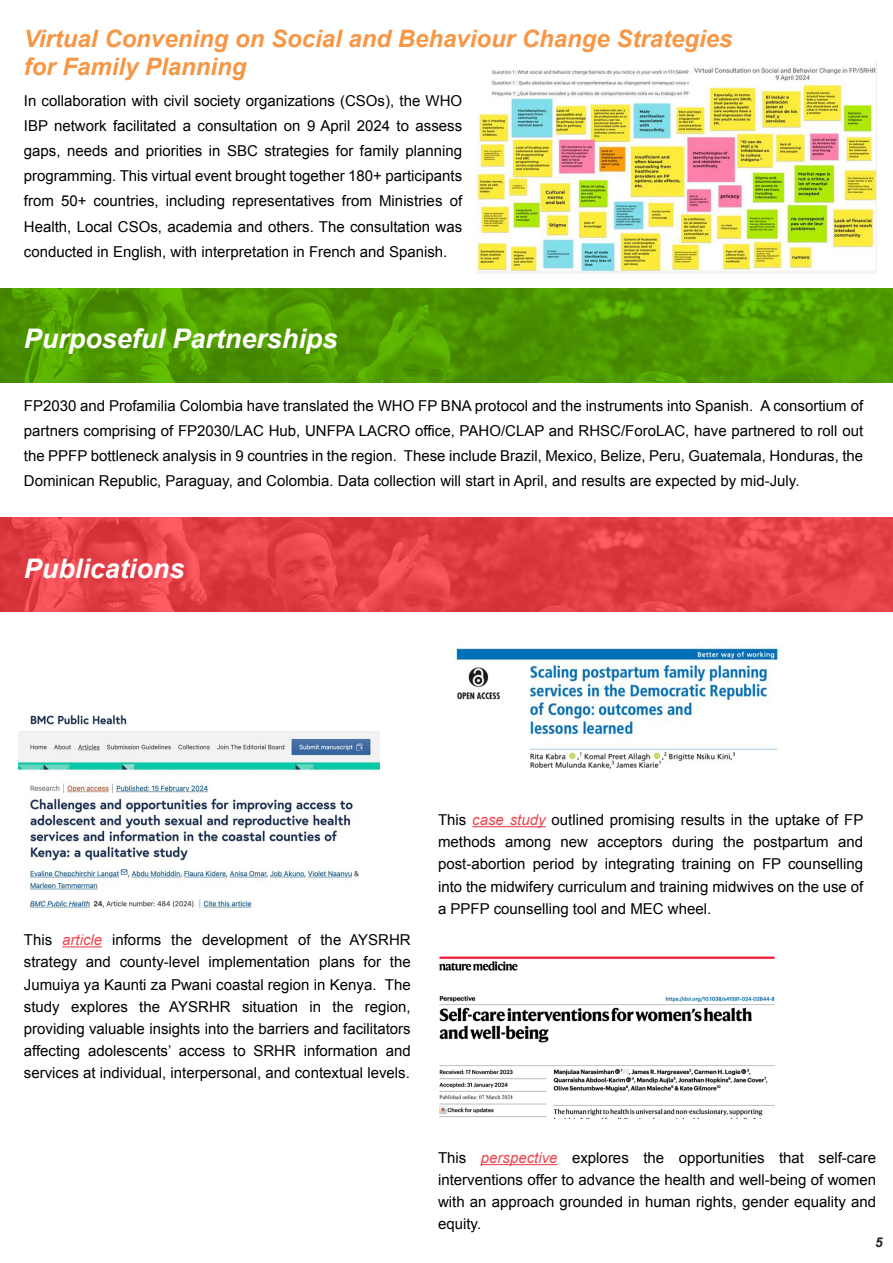
<style>
.page{position:relative;width:893px;height:1263px;background:#fff}
.page>*{position:absolute;margin:0;border:0;box-sizing:border-box;transform-origin:0 0}
.t1{font:italic 700 27px "Arial";color:#fff}
.t2{font:italic 700 24px/28.2px "Arial";color:#f79645}
.t3{font:15px/22.2px "Arial";color:#000;text-align:justify}
.t4{font:italic 700 13.5px "Arial";color:#1e1e1e}
.s1{font-style:italic;color:#eb474f}
</style>
<div class="page">
<svg style="left:0;top:288px;width:893px;height:94px;background:#4e9900"></svg>
<svg style="left:0;top:518px;width:893px;height:94px;background:#e33f47"></svg>
<hr style="left:62px;top:946px;width:40px;height:1px;background:#eb474f">
<hr style="left:481px;top:1164px;width:77px;height:1px;background:#eb474f">
<hr style="left:472px;top:826px;width:74px;height:1px;background:#eb474f">
<img style="left:18px;top:712px;width:362px;height:196px">
<img style="left:478px;top:66px;width:398px;height:208px">
<img style="left:455px;top:646px;width:323px;height:123px">
<img style="left:439px;top:956px;width:336px;height:163px">
<h2 class="t2" style="left:24px;top:26px;width:710px">Virtual Convening on Social and Behaviour Change Strategies for Family Planning</h2>
<p class="t3" style="left:24px;top:88px;width:440px;line-height:25.2px">In collaboration with civil society organizations (CSOs), the WHO IBP network facilitated a consultation on 9 April 2024 to assess gaps, needs and priorities in SBC strategies for family planning programming. This virtual event brought together 180+ participants from 50+ countries, including representatives from Ministries of Health, Local CSOs, academia and others. The consultation was conducted in English, with interpretation in French and Spanish.</p>
<h1 class="t1" style="left:24px;top:321px;width:315px">Purposeful Partnerships</h1>
<p class="t3" style="left:24px;top:393px;width:841px;line-height:25.2px">FP2030 and Profamilia Colombia have translated the WHO FP BNA protocol and the instruments into Spanish. A consortium of partners comprising of FP2030/LAC Hub, UNFPA LACRO office, PAHO/CLAP and RHSC/ForoLAC, have partnered to roll out the PPFP bottleneck analysis in 9 countries in the region. These include Brazil, Mexico, Belize, Peru, Guatemala, Honduras, the Dominican Republic, Paraguay, and Colombia. Data collection will start in April, and results are expected by mid-July.</p>
<h1 class="t1" style="left:24px;top:551px;width:162px">Publications</h1>
<p class="t3" style="left:24px;top:929px;width:388px">This <span class="s1">article</span> informs the development of the AYSRHR strategy and county-level implementation plans for the Jumuiya ya Kaunti za Pwani coastal region in Kenya. The study explores the AYSRHR situation in the region, providing valuable insights into the barriers and facilitators affecting adolescents’ access to SRHR information and services at individual, interpersonal, and contextual levels.</p>
<p class="t3" style="left:438px;top:809px;width:427px">This <span class="s1">case study</span> outlined promising results in the uptake of FP methods among new acceptors during the postpartum and post-abortion period by integrating training on FP counselling into the midwifery curriculum and training midwives on the use of a PPFP counselling tool and MEC wheel.</p>
<p class="t3" style="left:438px;top:1147px;width:439px">This <span class="s1">perspective</span> explores the opportunities that self-care interventions offer to advance the health and well-being of women with an approach grounded in human rights, gender equality and equity.</p>
<p class="t4" style="left:875px;top:1233px;width:9px">5</p>
</div>
